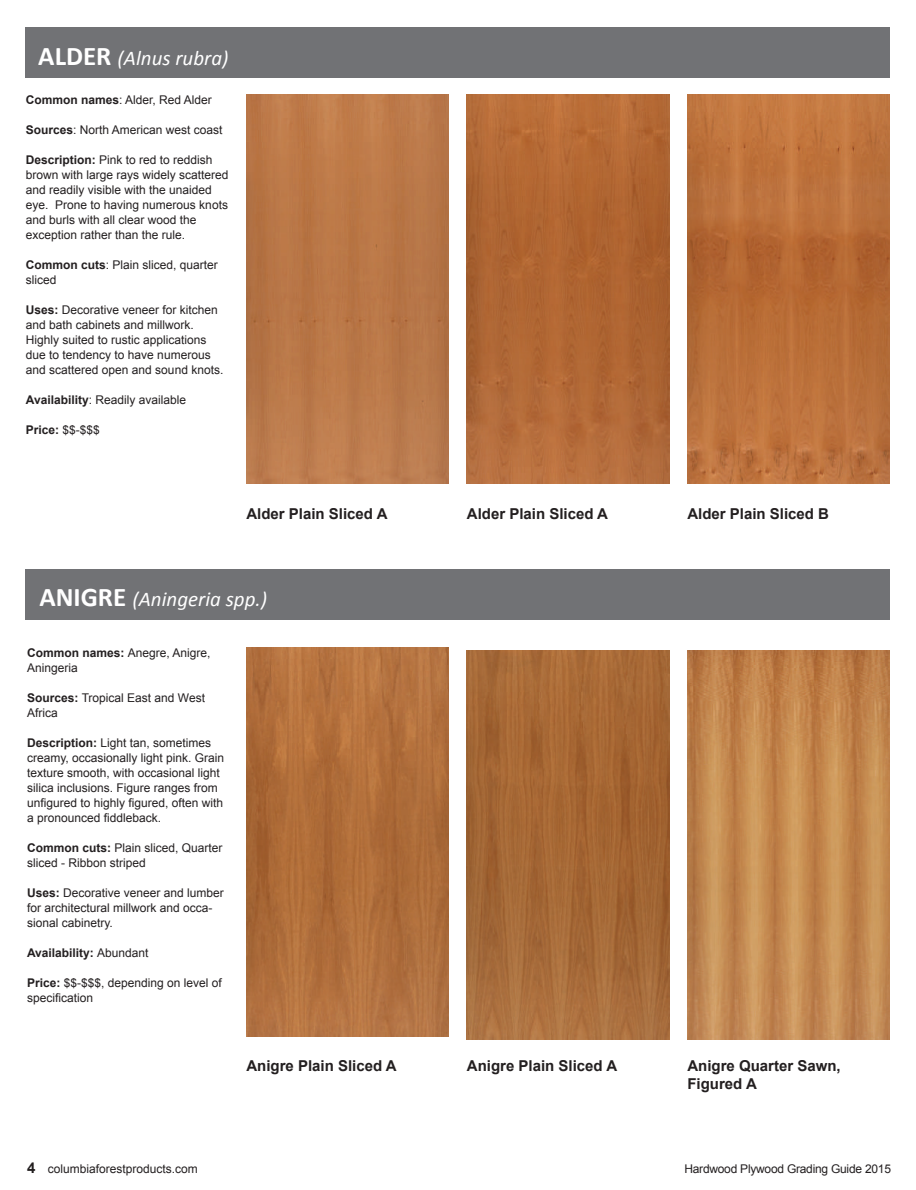
<style>
.page{position:relative;width:916px;height:1190px;background:#fff}
.page>*{position:absolute;margin:0;border:0;box-sizing:border-box;transform-origin:0 0}
.t1{font:italic 21px "Calibri";color:#fff}
.t2{font:700 15px/18px "Arial";color:#231f20}
.t3{font:12px/15px "Arial";color:#231f20}
.t4{font:700 12px "Arial";color:#231f20}
.t5{font:12px "Arial";letter-spacing:-.02em;color:#231f20}
.s1{font-weight:700;font-style:normal;font-size:27px}
.s2{font-weight:700}
.s3{font-weight:400}
.s4{font-weight:700;font-size:15px}
</style>
<div class="page">
<img style="left:246px;top:95px;width:203px;height:389px">
<div style="left:26px;top:27px;width:864px;height:51px;background:#717275"></div>
<div style="left:26px;top:568px;width:864px;height:51px;background:#717275"></div>
<img style="left:467px;top:95px;width:202px;height:389px">
<img style="left:246px;top:648px;width:203px;height:389px">
<img style="left:467px;top:650px;width:202px;height:389px">
<img style="left:687px;top:95px;width:203px;height:389px">
<img style="left:687px;top:650px;width:203px;height:389px">
<h1 class="t1" style="left:38px;top:43px;width:192px"><span class="s1">ALDER</span> (Alnus rubra)</h1>
<p class="t3" style="left:26px;top:92px;width:188px"><span class="s2">Common names</span>: Alder, Red Alder</p>
<p class="t3" style="left:26px;top:122px;width:198px"><span class="s2">Sources</span>: North American west coast</p>
<p class="t3" style="left:26px;top:152px;width:204px"><span class="s2">Description:</span> Pink to red to reddish brown with large rays widely scattered and readily visible with the unaided eye. Prone to having numerous knots and burls with all clear wood the exception rather than the rule.</p>
<p class="t3" style="left:26px;top:257px;width:194px"><span class="s2">Common cuts</span>: Plain sliced, quarter sliced</p>
<p class="t3" style="left:26px;top:302px;width:199px"><span class="s2">Uses:</span> Decorative veneer for kitchen and bath cabinets and millwork.<br>Highly suited to rustic applications due to tendency to have numerous and scattered open and sound knots.</p>
<p class="t3" style="left:26px;top:392px;width:162px"><span class="s2">Availability</span>: Readily available</p>
<p class="t4" style="left:26px;top:421px;width:76px">Price: <span class="s3">$$-$$$</span></p>
<p class="t2" style="left:246px;top:505px;width:143px">Alder Plain Sliced A</p>
<p class="t2" style="left:467px;top:505px;width:143px">Alder Plain Sliced A</p>
<h1 class="t1" style="left:39px;top:584px;width:229px"><span class="s1">ANIGRE</span> (Aningeria spp.)</h1>
<p class="t3" style="left:27px;top:645px;width:185px"><span class="s2">Common names:</span> Anegre, Anigre,<br>Aningeria</p>
<p class="t3" style="left:27px;top:690px;width:180px"><span class="s2">Sources:</span> Tropical East and West<br>Africa</p>
<p class="t3" style="left:27px;top:735px;width:199px"><span class="s2">Description:</span> Light tan, sometimes creamy, occasionally light pink. Grain texture smooth, with occasional light silica inclusions. Figure ranges from unfigured to highly figured, often with a pronounced fiddleback.</p>
<p class="t3" style="left:27px;top:840px;width:197px"><span class="s2">Common cuts:</span> Plain sliced, Quarter sliced - Ribbon striped</p>
<p class="t3" style="left:27px;top:885px;width:198px"><span class="s2">Uses:</span> Decorative veneer and lumber for architectural millwork and occa&shy;sional cabinetry.</p>
<p class="t4" style="left:27px;top:944px;width:123px">Availability: <span class="s3">Abundant</span></p>
<p class="t3" style="left:27px;top:975px;width:196px"><span class="s2">Price:</span> $$-$$$, depending on level of specification</p>
<p class="t2" style="left:246px;top:1057px;width:152px">Anigre Plain Sliced A</p>
<p class="t2" style="left:467px;top:1057px;width:152px">Anigre Plain Sliced A</p>
<p class="t2" style="left:687px;top:505px;width:143px">Alder Plain Sliced B</p>
<p class="t2" style="left:687px;top:1057px;width:155px">Anigre Quarter Sawn,<br>Figured A</p>
<p class="t3" style="left:27px;top:1161px;width:172px"><span class="s4">4</span> columbiaforestproducts.com</p>
<p class="t5" style="left:684px;top:1160px;width:208px">Hardwood Plywood Grading Guide 2015</p>
</div>
